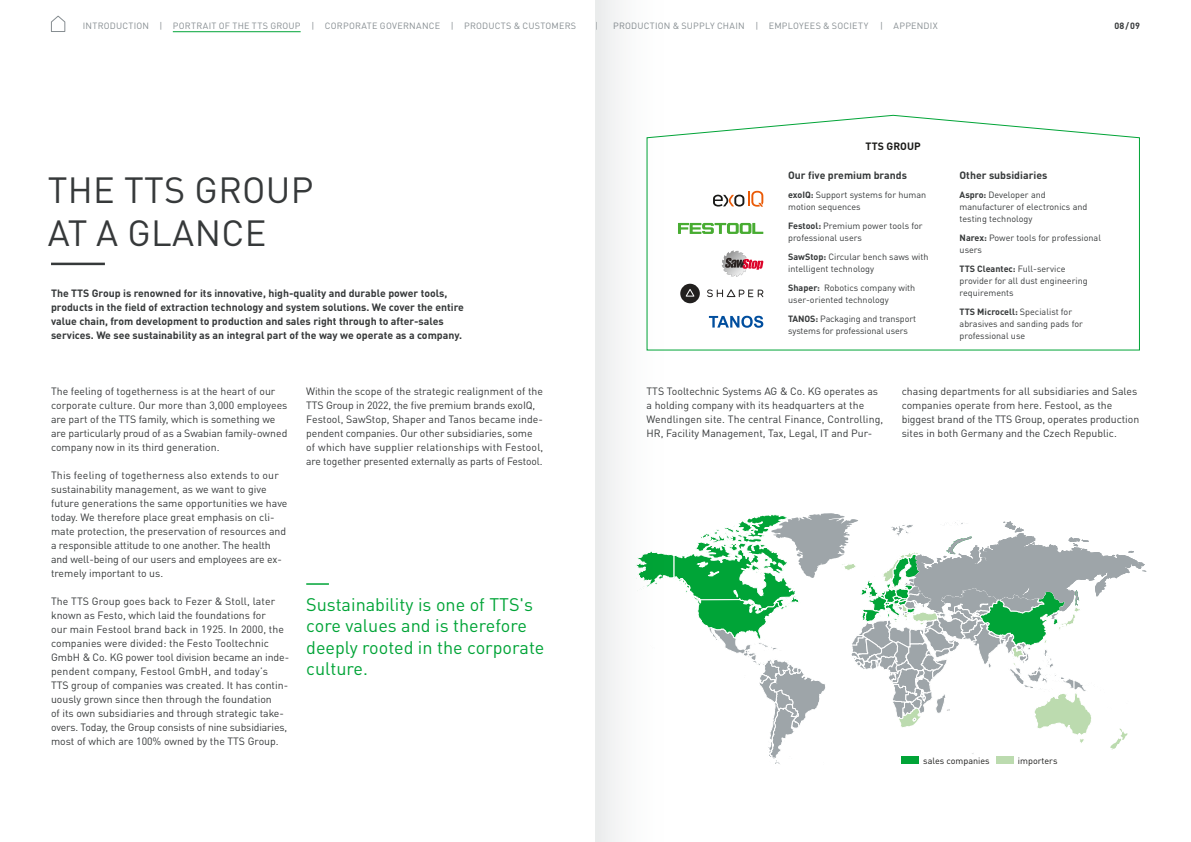
<style>
.page{position:relative;width:1191px;height:842px;background:#fff}
.page>*{position:absolute;margin:0;border:0;box-sizing:border-box;transform-origin:0 0}
.t1{font:36px/43.2px "DIN Pro";letter-spacing:.01em;color:#36393a}
.t2{font:18px/21.6px "DIN Pro";color:#00a437}
.t3{font:10.5px/14px "DIN Pro";color:#36393a}
.t4{font:700 10.5px/14px "DIN Pro";color:#36393a}
.t5{font:700 10.5px "DIN Pro";letter-spacing:.01em;color:#1a1a18}
.t6{font:9px/12px "DIN Pro";color:#36393a}
.t7{font:9px "DIN Pro";letter-spacing:.025em;color:#868d91}
.t8{font:9px "DIN Pro";color:#1a1a18}
.t9{font:700 9px "DIN Pro";color:#36393a}
.s1{font-weight:700}
</style>
<div class="page">
<hr style="left:51px;top:263px;width:54px;height:2px;background:#36393a">
<hr style="left:306px;top:583px;width:23px;height:2px;background:#00a437">
<svg style="left:680px;top:513px;width:466px;height:251px"></svg>
<div style="left:901px;top:756px;width:17px;height:7px;background:#00a437"></div>
<div style="left:996px;top:756px;width:17px;height:7px;background:#bcdbaf"></div>
<svg style="left:680px;top:114px;width:460px;height:237px"></svg>
<svg style="left:680px;top:223px;width:83px;height:11px"></svg>
<svg style="left:721px;top:250px;width:42px;height:27px"></svg>
<svg style="left:707px;top:289px;width:56px;height:8px"></svg>
<svg style="left:680px;top:284px;width:20px;height:19px"></svg>
<svg style="left:709px;top:316px;width:54px;height:12px"></svg>
<svg style="left:713px;top:191px;width:50px;height:16px"></svg>
<svg style="left:51px;top:15px;width:15px;height:17px"></svg>
<hr style="left:173px;top:32px;width:128px;height:1px;background:#00a437">
<div style="left:595px;top:0;width:85px;height:842px;background:linear-gradient(to right,#efeff1,#f9fffb)"></div>
<p class="t7" style="left:83px;top:19px;width:495px">INTRODUCTION | PORTRAIT OF THE TTS GROUP | CORPORATE GOVERNANCE | PRODUCTS &amp; CUSTOMERS</p>
<p class="t7" style="left:594px;top:19px;width:4px">|</p>
<p class="t7" style="left:613px;top:19px;width:257px">PRODUCTION &amp; SUPPLY CHAIN | EMPLOYEES &amp; SOCIETY</p>
<p class="t7" style="left:880px;top:19px;width:59px">| APPENDIX</p>
<p class="t9" style="left:1114px;top:18px;width:27px">08/09</p>
<h1 class="t1" style="left:48px;top:166px;width:267px">THE TTS GROUP<br>AT A GLANCE</h1>
<p class="t4" style="left:51px;top:285px;width:414px">The TTS Group is renowned for its innovative, high-quality and durable power tools, products in the field of extraction technology and system solutions. We cover the entire value chain, from development to production and sales right through to after-sales services. We see sustainability as an integral part of the way we operate as a company.</p>
<p class="t3" style="left:51px;top:383px;width:238px">The feeling of togetherness is at the heart of our corporate culture. Our more than 3,000 employees are part of the TTS family, which is something we are particularly proud of as a Swabian family-owned company now in its third generation.</p>
<p class="t3" style="left:51px;top:467px;width:238px">This feeling of togetherness also extends to our sustainability management, as we want to give future generations the same opportunities we have today. We therefore place great emphasis on cli&shy;mate protection, the preservation of resources and a responsible attitude to one another. The health and well-being of our users and employees are ex&shy;tremely important to us.</p>
<p class="t3" style="left:51px;top:593px;width:240px">The TTS Group goes back to Fezer &amp; Stoll, later known as Festo, which laid the foundations for<br>our main Festool brand back in 1925. In 2000, the companies were divided: the Festo Tooltechnic GmbH &amp; Co. KG power tool division became an inde&shy;pendent company, Festool GmbH, and today’s<br>TTS group of companies was created. It has contin&shy;uously grown since then through the foundation<br>of its own subsidiaries and through strategic take&shy;overs. Today, the Group consists of nine subsidiaries, most of which are 100% owned by the TTS Group.</p>
<p class="t3" style="left:306px;top:383px;width:239px">Within the scope of the strategic realignment of the TTS Group in 2022, the five premium brands exoIQ, Festool, SawStop, Shaper and Tanos became inde&shy;pendent companies. Our other subsidiaries, some of which have supplier relationships with Festool, are together presented externally as parts of Festool.</p>
<h2 class="t2" style="left:306px;top:592px;width:240px">Sustainability is one of TTS's core values and is therefore deeply rooted in the corporate culture.</h2>
<p class="t5" style="left:865px;top:138px;width:57px">TTS GROUP</p>
<p class="t4" style="left:788px;top:167px;width:120px">Our five premium brands</p>
<p class="t6" style="left:788px;top:188px;width:140px"><span class="s1">exoIQ:</span> Support systems for human motion sequences</p>
<p class="t6" style="left:788px;top:219px;width:136px"><span class="s1">Festool:</span> Premium power tools for professional users</p>
<p class="t6" style="left:788px;top:250px;width:142px"><span class="s1">SawStop:</span> Circular bench saws with intelligent technology</p>
<p class="t6" style="left:788px;top:281px;width:129px"><span class="s1">Shaper:</span> Robotics company with user-oriented technology</p>
<p class="t6" style="left:788px;top:312px;width:129px"><span class="s1">TANOS:</span> Packaging and transport systems for professional users</p>
<p class="t4" style="left:959px;top:168px;width:89px">Other subsidiaries</p>
<p class="t6" style="left:959px;top:188px;width:129px"><span class="s1">Aspro:</span> Developer and manufacturer of electronics and testing technology</p>
<p class="t6" style="left:959px;top:231px;width:143px"><span class="s1">Narex:</span> Power tools for professional users</p>
<p class="t6" style="left:959px;top:262px;width:130px"><span class="s1">TTS Cleantec:</span> Full-service provider for all dust engineering requirements</p>
<p class="t6" style="left:959px;top:305px;width:125px"><span class="s1">TTS Microcell:</span> Specialist for abrasives and sanding pads for professional use</p>
<p class="t3" style="left:646px;top:383px;width:238px">TTS Tooltechnic Systems AG &amp; Co. KG operates as a holding company with its headquarters at the Wendlingen site. The central Finance, Controlling, HR, Facility Management, Tax, Legal, IT and Pur-</p>
<p class="t3" style="left:901px;top:383px;width:239px">chasing departments for all subsidiaries and Sales companies operate from here. Festool, as the biggest brand of the TTS Group, operates production sites in both Germany and the Czech Republic.</p>
<p class="t8" style="left:923px;top:753px;width:68px">sales companies</p>
<p class="t8" style="left:1018px;top:753px;width:41px">importers</p>
</div>
